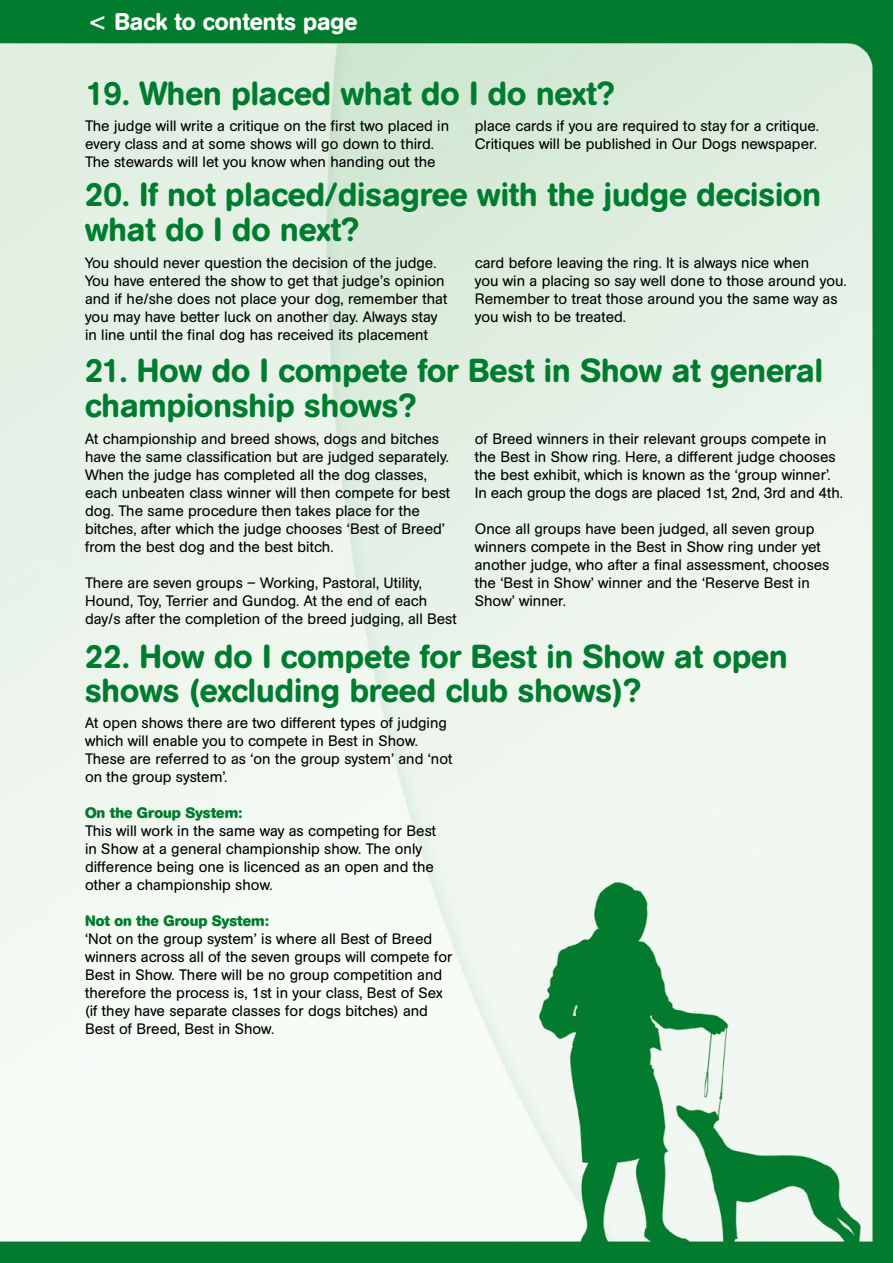
<style>
.page{position:relative;width:893px;height:1263px;background:#fff}
.page>*{position:absolute;margin:0;border:0;box-sizing:border-box;transform-origin:0 0}
.t1{font:500 33px/34.5px "AG Book Rounded";color:#007c2f}
.t2{font:500 24px "AG Book Rounded";color:#fff}
.t3{font:15px/18px "AG Book Rounded";color:#000}
.t4{font:700 15px "AG Book Rounded";color:#007c2f}
.s1{font-family:"Swiss 721 BT Bold Rounded";font-weight:400}
</style>
<div class="page">
<img style="left:0;top:0;width:893px;height:1263px">
<h2 class="t2" style="left:88px;top:8px;width:272px"><span class="s1">&lt;</span> Back to contents page</h2>
<h1 class="t1" style="left:85px;top:77px;width:531px">19. When placed what do I do next?</h1>
<p class="t3" style="left:85px;top:116px;width:366px">The judge will write a critique on the first two placed in every class and at some shows will go down to third.<br>The stewards will let you know when handing out the</p>
<p class="t3" style="left:475px;top:116px;width:346px">place cards if you are required to stay for a critique.<br>Critiques will be published in Our Dogs newspaper.</p>
<h1 class="t1" style="left:85px;top:178px;width:737px">20. If not placed/disagree with the judge decision what do I do next?</h1>
<p class="t3" style="left:85px;top:254px;width:364px">You should never question the decision of the judge.<br>You have entered the show to get that judge’s opinion and if he/she does not place your dog, remember that you may have better luck on another day. Always stay in line until the final dog has received its placement</p>
<p class="t3" style="left:475px;top:254px;width:373px">card before leaving the ring. It is always nice when<br>you win a placing so say well done to those around you.<br>Remember to treat those around you the same way as you wish to be treated.</p>
<h1 class="t1" style="left:85px;top:354px;width:739px">21. How do I compete for Best in Show at general championship shows?</h1>
<p class="t3" style="left:85px;top:430px;width:367px">At championship and breed shows, dogs and bitches have the same classification but are judged separately.<br>When the judge has completed all the dog classes, each unbeaten class winner will then compete for best dog. The same procedure then takes place for the bitches, after which the judge chooses ‘Best of Breed’ from the best dog and the best bitch.</p>
<p class="t3" style="left:85px;top:574px;width:373px">There are seven groups – Working, Pastoral, Utility,<br>Hound, Toy, Terrier and Gundog. At the end of each day/s after the completion of the breed judging, all Best</p>
<p class="t3" style="left:475px;top:430px;width:369px">of Breed winners in their relevant groups compete in the Best in Show ring. Here, a different judge chooses the best exhibit, which is known as the ‘group winner’.<br>In each group the dogs are placed 1st, 2nd, 3rd and 4th.</p>
<p class="t3" style="left:475px;top:520px;width:356px">Once all groups have been judged, all seven group winners compete in the Best in Show ring under yet another judge, who after a final assessment, chooses the ‘Best in Show’ winner and the ‘Reserve Best in Show’ winner.</p>
<h1 class="t1" style="left:85px;top:639px;width:704px">22. How do I compete for Best in Show at open shows (excluding breed club shows)?</h1>
<p class="t3" style="left:85px;top:714px;width:369px">At open shows there are two different types of judging which will enable you to compete in Best in Show.<br>These are referred to as ‘on the group system’ and ‘not on the group system’.</p>
<p class="t4" style="left:85px;top:804px;width:159px">On the Group System:</p>
<p class="t3" style="left:85px;top:822px;width:353px">This will work in the same way as competing for Best in Show at a general championship show. The only difference being one is licenced as an open and the other a championship show.</p>
<p class="t4" style="left:85px;top:912px;width:185px">Not on the Group System:</p>
<p class="t3" style="left:85px;top:930px;width:369px">‘Not on the group system’ is where all Best of Breed winners across all of the seven groups will compete for Best in Show. There will be no group competition and therefore the process is, 1st in your class, Best of Sex (if they have separate classes for dogs bitches) and Best of Breed, Best in Show.</p>
</div>
